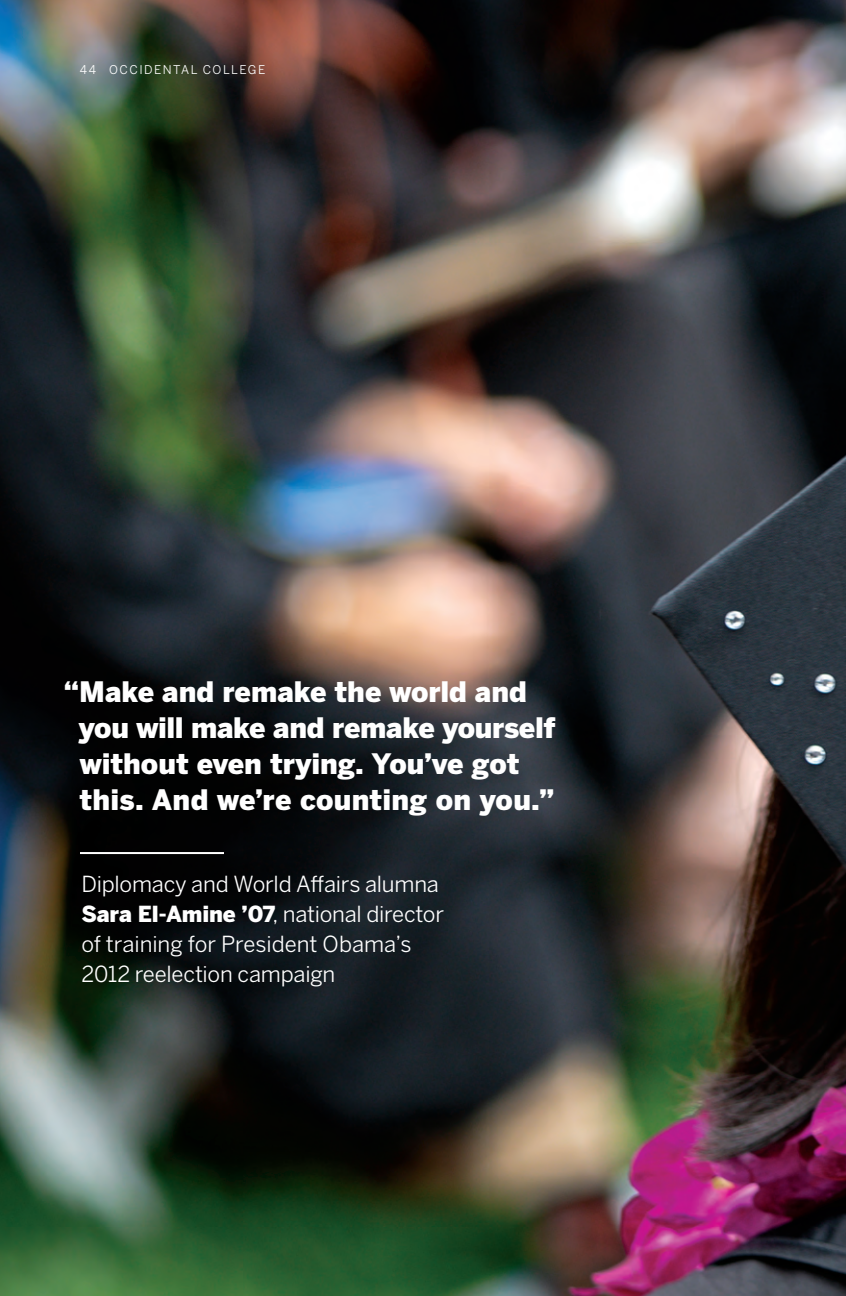
<style>
.page{position:relative;width:846px;height:1296px;background:#fff}
.page>*{position:absolute;margin:0;border:0;box-sizing:border-box;transform-origin:0 0}
.t1{font:900 28px/36px "Benton Sans";color:#fff}
.t2{font:22px/30px "Benton Sans";letter-spacing:-.01em;color:#fff}
.t3{font:12px "Benton Sans";letter-spacing:.125em;color:#fff}
.s1{font-weight:900}
</style>
<div class="page">
<img style="left:0;top:0;width:846px;height:1296px">
<hr style="left:80px;top:852px;width:144px;height:2px;background:#fff">
<p class="t3" style="left:80px;top:63px;width:187px">44 OCCIDENTAL COLLEGE</p>
<p class="t1" style="left:79px;top:673px;width:478px;text-indent:-15px">“Make and remake the world and you will make and remake yourself without even trying. You’ve got this. And we’re counting on you.”</p>
<p class="t2" style="left:81px;top:869px;width:364px">Diplomacy and World Affairs alumna <span class="s1">Sara El-Amine ’07</span>, national director of training for President Obama’s 2012 reelection campaign</p>
</div>
